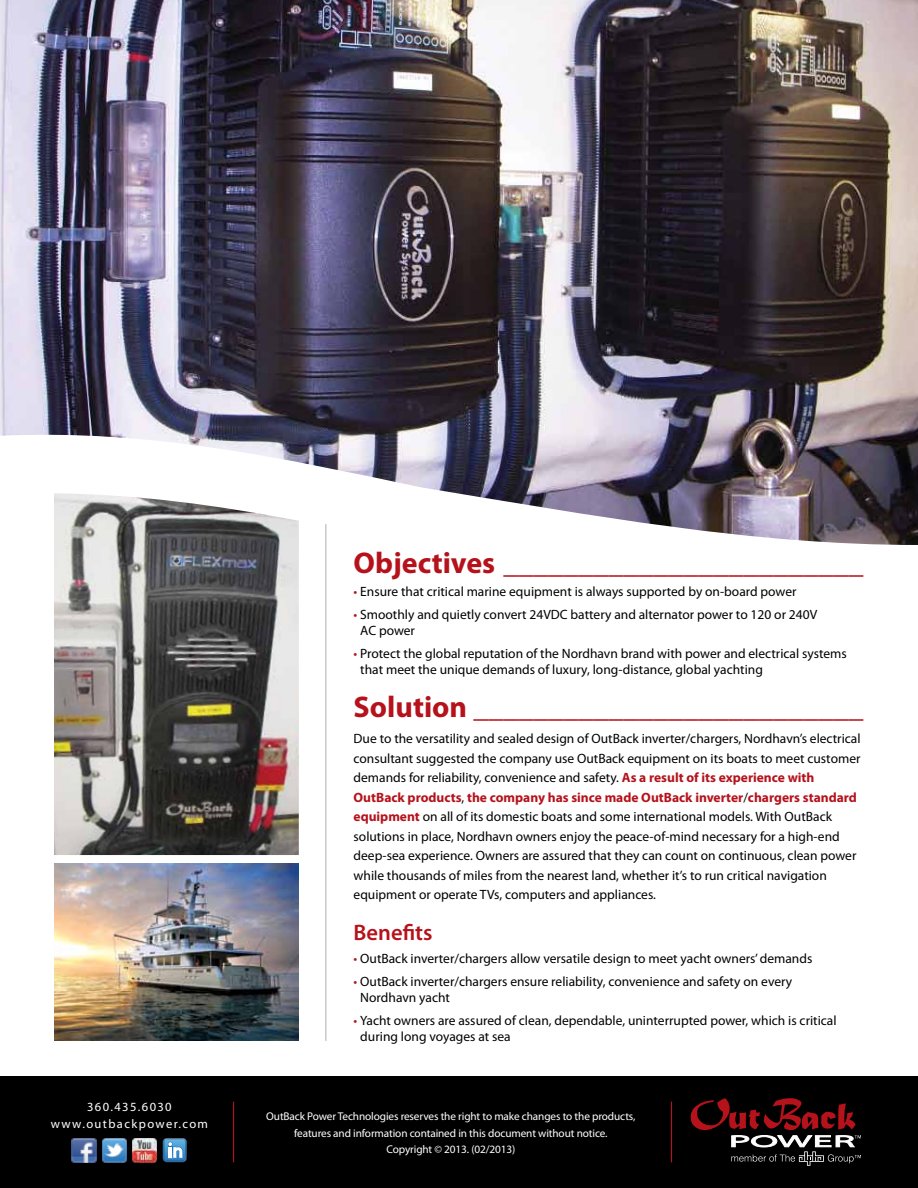
<style>
.page{position:relative;width:918px;height:1188px;background:#fff}
.page>*{position:absolute;margin:0;border:0;box-sizing:border-box;transform-origin:0 0}
.t1{font:700 30px "Myriad Pro";color:#b5121b}
.t2{font:600 22.5px "Myriad Pro";color:#b5121b}
.t3{font:13.5px/19.5px "Myriad Pro";color:#000}
.t4{font:12.6px/16.8px "Myriad Pro";letter-spacing:.11em;color:#fff;text-align:center}
.t5{font:11.25px/16.5px "Myriad Pro";letter-spacing:-.01em;color:#fff;text-align:center}
.s1{color:#b5121b}
.s2{font-weight:700;color:#b5121b}
</style>
<div class="page">
<div style="left:0;top:1077px;width:918px;height:111px;background:#000"></div>
<svg style="left:691px;top:1098px;width:170px;height:68px"></svg>
<hr style="left:671px;top:1102px;width:1px;height:60px;background:#b5121b">
<hr style="left:233px;top:1102px;width:1px;height:60px;background:#b5121b">
<img style="left:72px;top:1138px;width:24px;height:24px">
<img style="left:102px;top:1138px;width:24px;height:24px">
<img style="left:132px;top:1138px;width:25px;height:24px">
<svg style="left:163px;top:1138px;width:24px;height:24px"></svg>
<img style="left:0;top:0;width:918px;height:545px">
<hr style="left:326px;top:524px;width:1px;height:517px;background:#adafb2">
<img style="left:54px;top:863px;width:244px;height:178px">
<img style="left:54px;top:493px;width:245px;height:362px">
<h1 class="t1" style="left:354px;top:543px;width:511px">Objectives ________________________</h1>
<p class="t3" style="left:354px;top:581px;width:445px"><span class="s1">•</span> Ensure that critical marine equipment is always supported by on-board power</p>
<p class="t3" style="left:360px;top:606px;width:458px;line-height:16.2px;text-indent:-7px"><span class="s1">•</span> Smoothly and quietly convert 24VDC battery and alternator power to 120 or 240V<br>AC power</p>
<p class="t3" style="left:360px;top:645px;width:488px;line-height:16.2px;text-indent:-7px"><span class="s1">•</span> Protect the global reputation of the Nordhavn brand with power and electrical systems that meet the unique demands of luxury, long-distance, global yachting</p>
<h1 class="t1" style="left:354px;top:687px;width:511px">Solution __________________________</h1>
<p class="t3" style="left:354px;top:729px;width:509px">Due to the versatility and sealed design of OutBack inverter/chargers, Nordhavn’s electrical consultant suggested the company use OutBack equipment on its boats to meet customer demands for reliability, convenience and safety. <span class="s2">As a result of its experience with OutBack products</span>, <span class="s2">the company has since made OutBack inverter</span>/<span class="s2">chargers standard equipment</span> on all of its domestic boats and some international models. With OutBack solutions in place, Nordhavn owners enjoy the peace-of-mind necessary for a high-end deep-sea experience. Owners are assured that they can count on continuous, clean power while thousands of miles from the nearest land, whether it’s to run critical navigation equipment or operate TVs, computers and appliances.</p>
<h2 class="t2" style="left:354px;top:918px;width:81px">Benefits</h2>
<p class="t3" style="left:354px;top:948px;width:460px"><span class="s1">•</span> OutBack inverter/chargers allow versatile design to meet yacht owners’ demands</p>
<p class="t3" style="left:360px;top:973px;width:433px;line-height:16.2px;text-indent:-7px"><span class="s1">•</span> OutBack inverter/chargers ensure reliability, convenience and safety on every<br>Nordhavn yacht</p>
<p class="t3" style="left:360px;top:1012px;width:478px;line-height:16.2px;text-indent:-7px"><span class="s1">•</span> Yacht owners are assured of clean, dependable, uninterrupted power, which is critical during long voyages at sea</p>
<p class="t4" style="left:51px;top:1098px;width:159px">360.435.6030 www.outbackpower.com</p>
<p class="t5" style="left:266px;top:1108px;width:371px">OutBack Power Technologies reserves the right to make changes to the products, features and information contained in this document without notice.<br>Copyright © 2013. (02/2013)</p>
</div>
